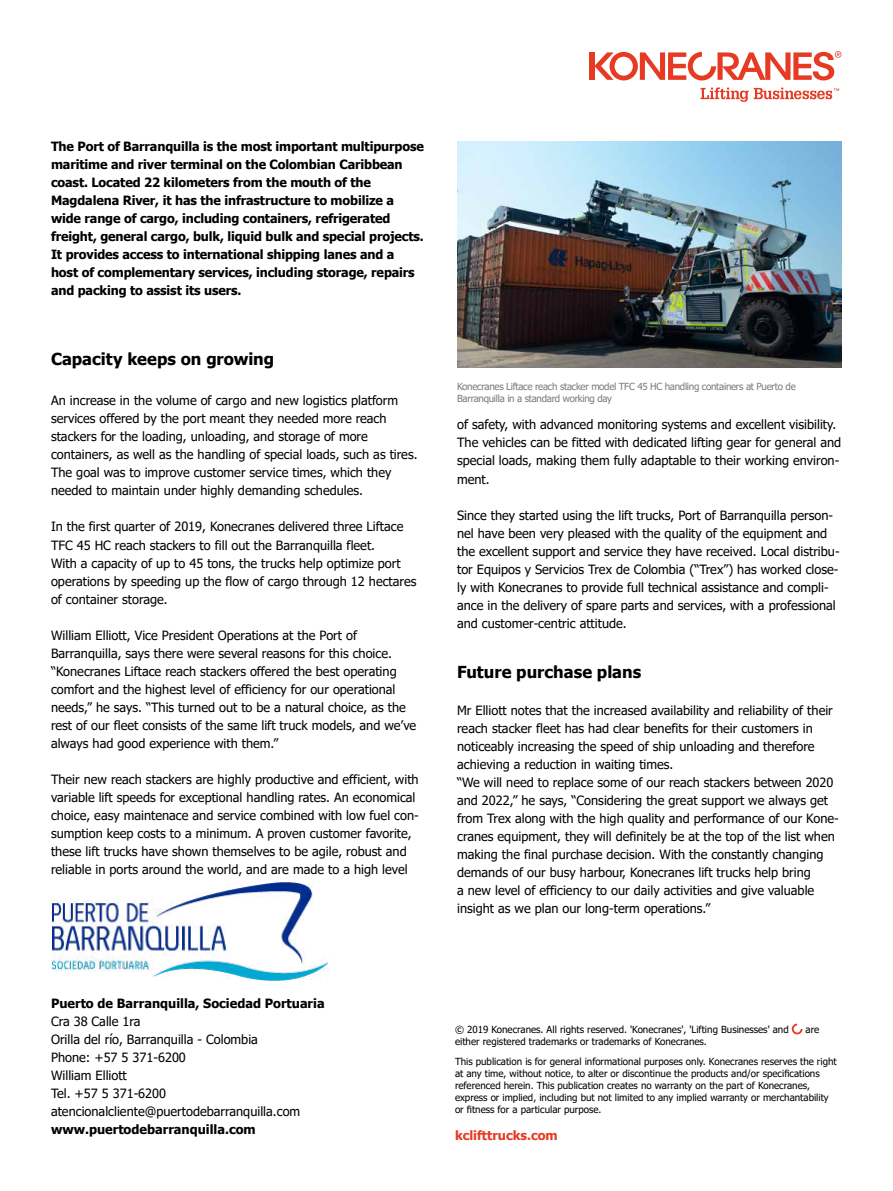
<style>
.page{position:relative;width:893px;height:1191px;background:#fff}
.page>*{position:absolute;margin:0;border:0;box-sizing:border-box;transform-origin:0 0}
.t1{font:700 16.5px "Tahoma";color:#000}
.t2{font:12.75px/18px "Tahoma";color:#000}
.t3{font:700 12.75px/18px "Tahoma";letter-spacing:-.01em;color:#000}
.t4{font:700 12.75px "Tahoma";color:#e73a22}
.t5{font:9.75px/12px "Tahoma";color:#000}
.t6{font:9.75px/12px "Tahoma";letter-spacing:-.03em;color:#7b7b7a}
</style>
<div class="page">
<img style="left:51px;top:882px;width:278px;height:102px">
<div style="left:590px;top:52px;width:5px;height:28px;background:#e73a22"></div>
<svg style="left:595px;top:51px;width:246px;height:29px"></svg>
<svg style="left:700px;top:87px;width:139px;height:15px"></svg>
<svg style="left:792px;top:1023px;width:11px;height:11px"></svg>
<img style="left:457px;top:141px;width:385px;height:227px">
<p class="t3" style="left:51px;top:138px;width:374px">The Port of Barranquilla is the most important multipurpose maritime and river terminal on the Colombian Caribbean coast. Located 22 kilometers from the mouth of the Magdalena River, it has the infrastructure to mobilize a wide range of cargo, including containers, refrigerated freight, general cargo, bulk, liquid bulk and special projects.<br>It provides access to international shipping lanes and a host of complementary services, including storage, repairs and packing to assist its users.</p>
<p class="t1" style="left:51px;top:347px;width:225px">Capacity keeps on growing</p>
<p class="t2" style="left:51px;top:392px;width:368px">An increase in the volume of cargo and new logistics platform services offered by the port meant they needed more reach stackers for the loading, unloading, and storage of more containers, as well as the handling of special loads, such as tires.<br>The goal was to improve customer service times, which they needed to maintain under highly demanding schedules.</p>
<p class="t2" style="left:51px;top:518px;width:367px">In the first quarter of 2019, Konecranes delivered three Liftace TFC 45 HC reach stackers to fill out the Barranquilla fleet.<br>With a capacity of up to 45 tons, the trucks help optimize port operations by speeding up the flow of cargo through 12 hectares of container storage.</p>
<p class="t2" style="left:51px;top:626px;width:367px">William Elliott, Vice President Operations at the Port of Barranquilla, says there were several reasons for this choice. “Konecranes Liftace reach stackers offered the best operating comfort and the highest level of efficiency for our operational needs,” he says. “This turned out to be a natural choice, as the rest of our fleet consists of the same lift truck models, and we’ve always had good experience with them.”</p>
<p class="t2" style="left:51px;top:770px;width:369px">Their new reach stackers are highly productive and efficient, with variable lift speeds for exceptional handling rates. An economical choice, easy maintenace and service combined with low fuel con&shy;sumption keep costs to a minimum. A proven customer favorite, these lift trucks have shown themselves to be agile, robust and reliable in ports around the world, and are made to a high level</p>
<p class="t6" style="left:457px;top:381px;width:340px">Konecranes Liftace reach stacker model TFC 45 HC handling containers at Puerto de<br>Barranquilla in a standard working day</p>
<p class="t2" style="left:457px;top:416px;width:386px">of safety, with advanced monitoring systems and excellent visibility.<br>The vehicles can be fitted with dedicated lifting gear for general and special loads, making them fully adaptable to their working environ&shy;ment.</p>
<p class="t2" style="left:457px;top:506px;width:384px">Since they started using the lift trucks, Port of Barranquilla person&shy;nel have been very pleased with the quality of the equipment and the excellent support and service they have received. Local distribu&shy;tor Equipos y Servicios Trex de Colombia (“Trex”) has worked close&shy;ly with Konecranes to provide full technical assistance and compli&shy;ance in the delivery of spare parts and services, with a professional and customer-centric attitude.</p>
<p class="t1" style="left:457px;top:661px;width:186px">Future purchase plans</p>
<p class="t2" style="left:457px;top:701px;width:383px">Mr Elliott notes that the increased availability and reliability of their reach stacker fleet has had clear benefits for their customers in noticeably increasing the speed of ship unloading and therefore achieving a reduction in waiting times.<br>“We will need to replace some of our reach stackers between 2020 and 2022,” he says, “Considering the great support we always get from Trex along with the high quality and performance of our Kone&shy;cranes equipment, they will definitely be at the top of the list when making the final purchase decision. With the constantly changing demands of our busy harbour, Konecranes lift trucks help bring<br>a new level of efficiency to our daily activities and give valuable insight as we plan our long-term operations.”</p>
<p class="t3" style="left:51px;top:995px;width:275px">Puerto de Barranquilla, Sociedad Portuaria</p>
<p class="t2" style="left:51px;top:1013px;width:251px">Cra 38 Calle 1ra<br>Orilla del río, Barranquilla - Colombia<br>Phone: +57 5 371-6200<br>William Elliott<br>Tel. +57 5 371-6200 atencionalcliente@puertodebarranquilla.com</p>
<p class="t3" style="left:51px;top:1121px;width:206px">www.puertodebarranquilla.com</p>
<p class="t5" style="left:455px;top:1024px;width:335px">© 2019 Konecranes. All rights reserved. 'Konecranes', 'Lifting Businesses' and</p>
<p class="t5" style="left:806px;top:1024px;width:15px">are</p>
<p class="t5" style="left:455px;top:1031px;width:383px;line-height:20.5px">either registered trademarks or trademarks of Konecranes.<br>This publication is for general informational purposes only. Konecranes reserves the right</p>
<p class="t5" style="left:455px;top:1068px;width:375px">at any time, without notice, to alter or discontinue the products and/or specifications referenced herein. This publication creates no warranty on the part of Konecranes, express or implied, including but not limited to any implied warranty or merchantability or fitness for a particular purpose.</p>
<p class="t4" style="left:455px;top:1126px;width:104px">kclifttrucks.com</p>
</div>
